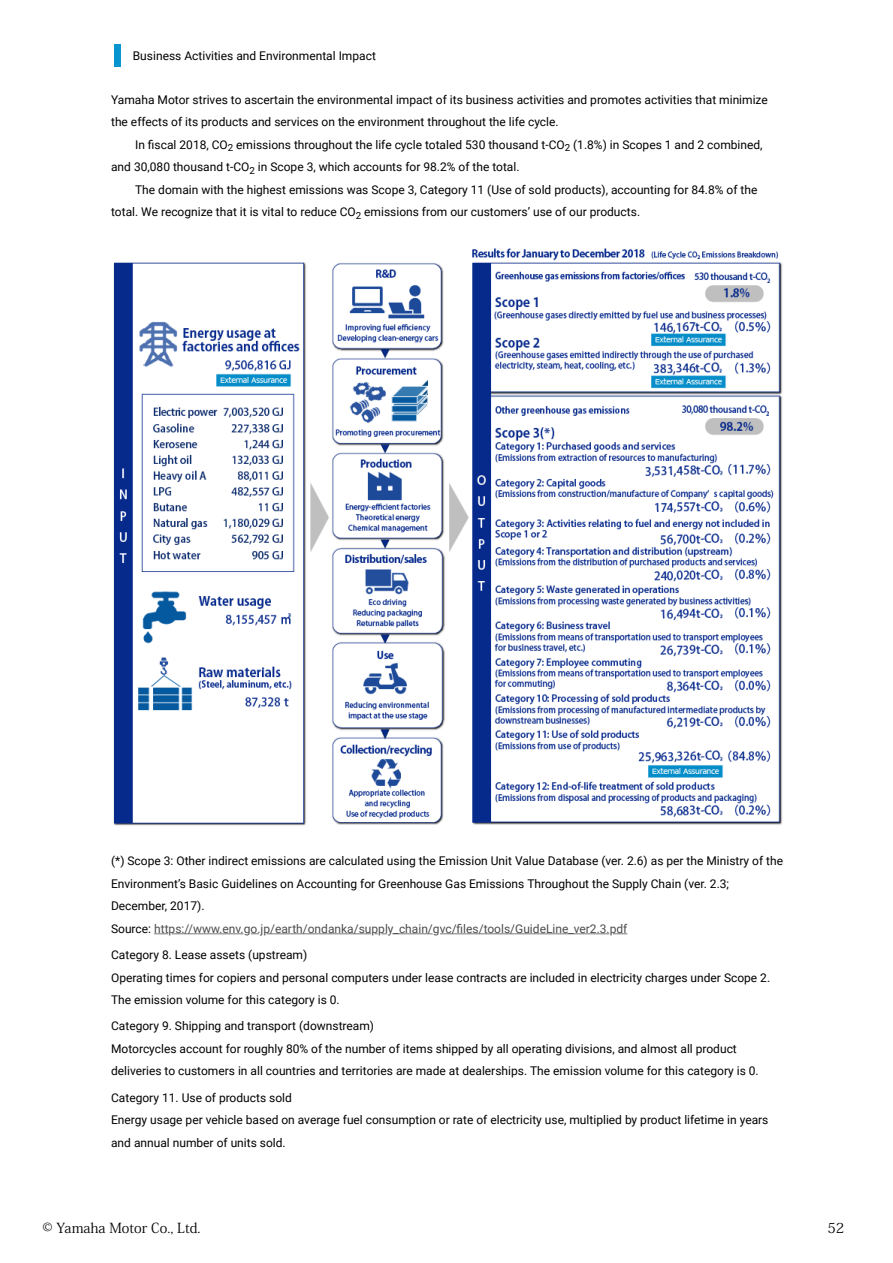
<style>
.page{position:relative;width:893px;height:1263px;background:#fff}
.page>*{position:absolute;margin:0;border:0;box-sizing:border-box;transform-origin:0 0}
.t1{font:13.8px "Koz Min Pro";color:#000}
.t2{font:12px/22.5px "Roboto";color:#000}
.t3{font:9.75px "Roboto";color:#000}
.s1{color:#4b4b4b}
</style>
<div class="page">
<img style="left:113px;top:248px;width:670px;height:578px">
<svg style="left:613px;top:933px;width:14px;height:1px"></svg>
<hr style="left:440px;top:933px;width:169px;height:1px;background:#4b4b4b">
<hr style="left:392px;top:933px;width:41px;height:1px;background:#4b4b4b">
<hr style="left:266px;top:933px;width:105px;height:1px;background:#4b4b4b">
<hr style="left:172px;top:933px;width:71px;height:1px;background:#4b4b4b">
<svg style="left:154px;top:933px;width:14px;height:1px"></svg>
<div style="left:115px;top:44px;width:6px;height:22px;background:#0695d1"></div>
<p class="t2" style="left:133px;top:44px;width:245px">Business Activities and Environmental Impact</p>
<p class="t2" style="left:111px;top:88px;width:658px">Yamaha Motor strives to ascertain the environmental impact of its business activities and promotes activities that minimize the effects of its products and services on the environment throughout the life cycle.</p>
<p class="t2" style="left:111px;top:133px;width:653px;text-indent:24px">In fiscal 2018, CO emissions throughout the life cycle totaled 530 thousand t-CO (1.8%) in Scopes 1 and 2 combined, and 30,080 thousand t-CO in Scope 3, which accounts for 98.2% of the total.</p>
<p class="t2" style="left:111px;top:178px;width:648px;text-indent:24px">The domain with the highest emissions was Scope 3, Category 11 (Use of sold products), accounting for 84.8% of the total. We recognize that it is vital to reduce CO emissions from our customers’ use of our products.</p>
<p class="t3" style="left:228px;top:141px;width:7px">2</p>
<p class="t3" style="left:565px;top:141px;width:7px">2</p>
<p class="t3" style="left:249px;top:163px;width:7px">2</p>
<p class="t3" style="left:356px;top:208px;width:7px">2</p>
<p class="t2" style="left:111px;top:849px;width:674px">(*) Scope 3: Other indirect emissions are calculated using the Emission Unit Value Database (ver. 2.6) as per the Ministry of the Environment’s Basic Guidelines on Accounting for Greenhouse Gas Emissions Throughout the Supply Chain (ver. 2.3; December, 2017).<br>Source: <span class="s1">https://www.env.go.jp/earth/ondanka/supply_chain/gvc/files/tools/GuideLine_ver2.3.pdf</span></p>
<p class="t2" style="left:111px;top:943px;width:661px">Category 8. Lease assets (upstream)<br>Operating times for copiers and personal computers under lease contracts are included in electricity charges under Scope 2.<br>The emission volume for this category is 0.</p>
<p class="t2" style="left:111px;top:1014px;width:649px">Category 9. Shipping and transport (downstream)<br>Motorcycles account for roughly 80% of the number of items shipped by all operating divisions, and almost all product deliveries to customers in all countries and territories are made at dealerships. The emission volume for this category is 0.</p>
<p class="t2" style="left:111px;top:1085px;width:659px">Category 11. Use of products sold<br>Energy usage per vehicle based on average fuel consumption or rate of electricity use, multiplied by product lifetime in years and annual number of units sold.</p>
<p class="t1" style="left:43px;top:1218px;width:160px">© Yamaha Motor Co., Ltd.</p>
<p class="t1" style="left:827px;top:1218px;width:18px">52</p>
</div>
